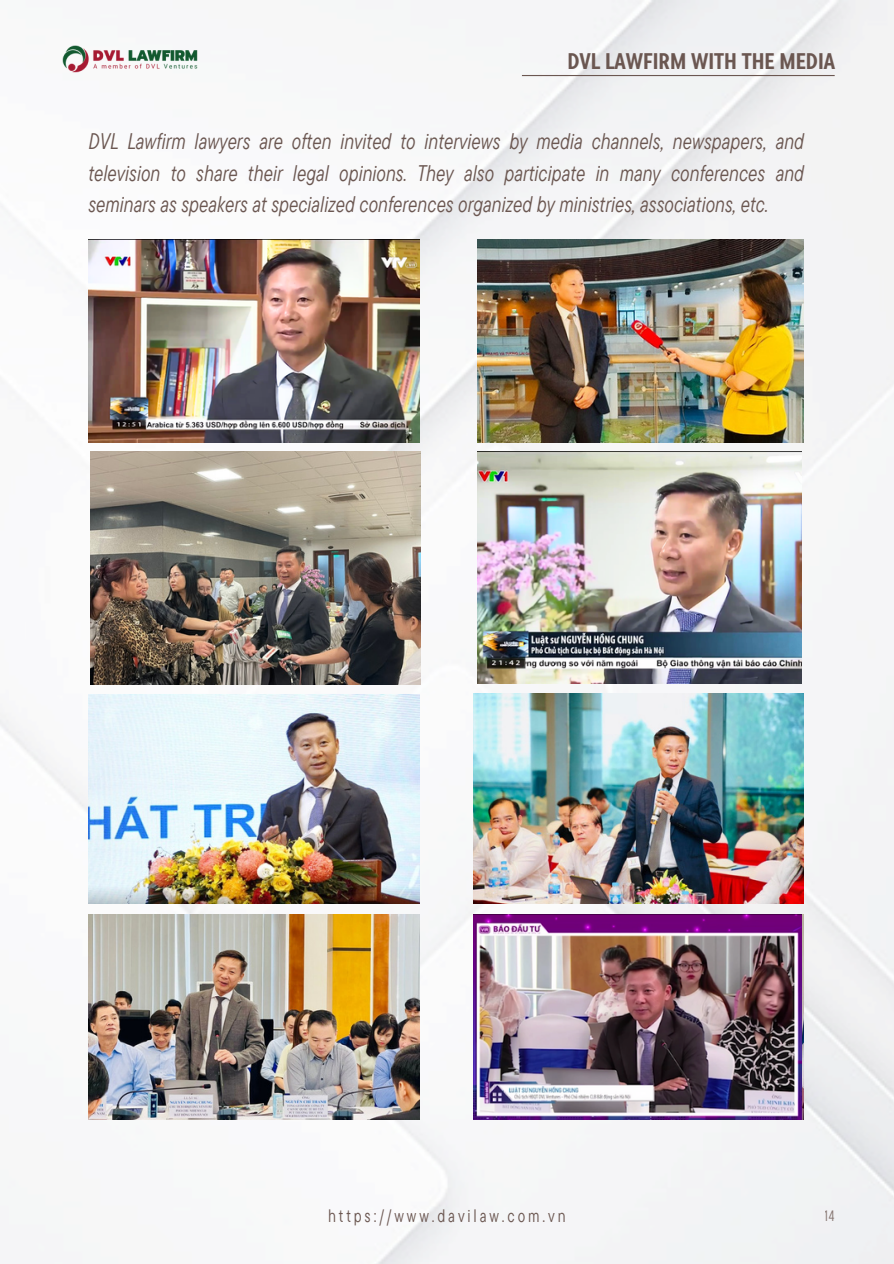
<style>
.page{position:relative;width:894px;height:1264px;background:#fff}
.page>*{position:absolute;margin:0;border:0;box-sizing:border-box;transform-origin:0 0}
.t1{font:italic 22.5px/31.5px "TT Commons Pro Cond";color:#6b5751;text-align:justify}
.t2{font:700 22.5px "TT Commons Pro Cond";color:#6b5751}
.t3{font:18px "TT Commons Pro Cond";letter-spacing:.16em;color:#6b5751}
.t4{font:15px "TT Commons Pro Cond";color:#6b5751}
</style>
<div class="page">
<img style="left:0;top:0;width:893px;height:1263px">
<hr style="left:522px;top:75px;width:312px;height:1px;background:#6b5751">
<img style="left:88px;top:240px;width:331px;height:202px">
<img style="left:477px;top:239px;width:326px;height:203px">
<img style="left:477px;top:451px;width:324px;height:232px">
<img style="left:90px;top:451px;width:330px;height:233px">
<img style="left:89px;top:694px;width:331px;height:209px">
<img style="left:473px;top:693px;width:330px;height:210px">
<img style="left:89px;top:914px;width:331px;height:204px">
<img style="left:473px;top:914px;width:328px;height:204px">
<img style="left:58px;top:43px;width:143px;height:32px">
<p class="t2" style="left:567px;top:46px;width:269px">DVL LAWFIRM WITH THE MEDIA</p>
<p class="t1" style="left:88px;top:125px;width:717px">DVL Lawfirm lawyers are often invited to interviews by media channels, newspapers, and television to share their legal opinions. They also participate in many conferences and seminars as speakers at specialized conferences organized by ministries, associations, etc.</p>
<p class="t3" style="left:328px;top:1203px;width:239px">https://www.davilaw.com.vn</p>
<p class="t4" style="left:824px;top:1206px;width:11px">14</p>
</div>
